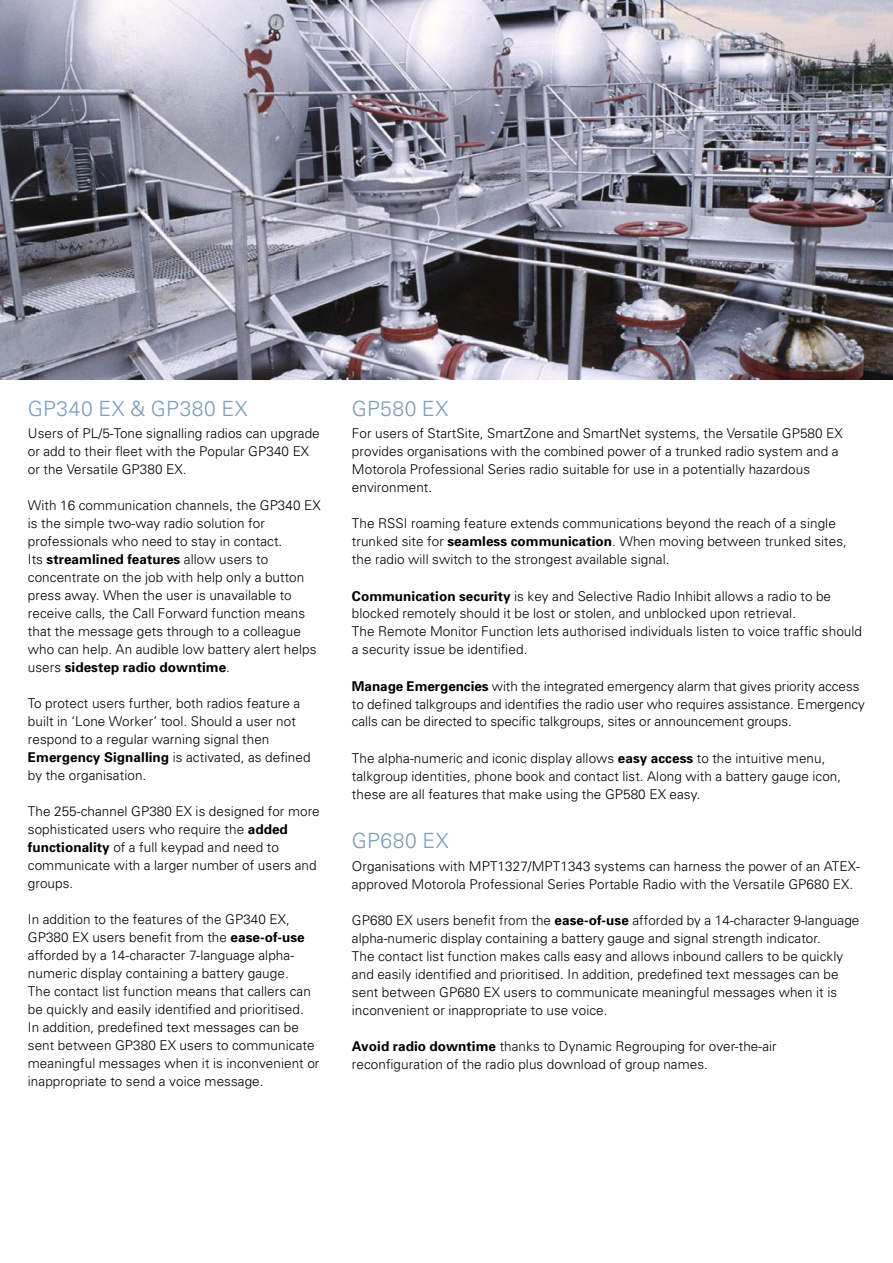
<style>
.page{position:relative;width:893px;height:1263px;background:#fff}
.page>*{position:absolute;margin:0;border:0;box-sizing:border-box;transform-origin:0 0}
.D_subhed1_U45_14_18__p3__p3{font:300 21px "Univers";letter-spacing:.03em;color:#7c9cbb}
.E_text1_U45_9_12__p0{font:300 13.5px/18px "Univers";letter-spacing:.005em;color:#000}
.E_text1_U45_9_12__p0-2{font:700 13.5px "Univers";letter-spacing:.005em;color:#000}
.s1{font-weight:300}
.s2{font-weight:700}
</style>
<div class="page">
<img style="left:0;top:0;width:893px;height:380px">
<p class="D_subhed1_U45_14_18__p3__p3" style="left:28px;top:396px;width:221px">GP340 EX &amp; GP380 EX</p>
<p class="E_text1_U45_9_12__p0" style="left:28px;top:424px;width:293px">Users of PL/5-Tone signalling radios can upgrade</p>
<p class="E_text1_U45_9_12__p0" style="left:28px;top:442px;width:283px">or add to their fleet with the Popular GP340 EX</p>
<p class="E_text1_U45_9_12__p0" style="left:28px;top:460px;width:160px">or the Versatile GP380 EX.</p>
<p class="E_text1_U45_9_12__p0" style="left:28px;top:496px;width:294px">With 16 communication channels, the GP340 EX</p>
<p class="E_text1_U45_9_12__p0" style="left:28px;top:514px;width:238px">is the simple two-way radio solution for</p>
<p class="E_text1_U45_9_12__p0" style="left:28px;top:532px;width:256px">professionals who need to stay in contact.</p>
<p class="E_text1_U45_9_12__p0-2" style="left:28px;top:551px;width:242px"><span class="s1">Its</span> streamlined features <span class="s1">allow users to</span></p>
<p class="E_text1_U45_9_12__p0" style="left:28px;top:568px;width:278px">concentrate on the job with help only a button</p>
<p class="E_text1_U45_9_12__p0" style="left:28px;top:586px;width:265px">press away. When the user is unavailable to</p>
<p class="E_text1_U45_9_12__p0" style="left:28px;top:604px;width:279px">receive calls, the Call Forward function means</p>
<p class="E_text1_U45_9_12__p0" style="left:28px;top:622px;width:274px">that the message gets through to a colleague</p>
<p class="E_text1_U45_9_12__p0" style="left:28px;top:640px;width:290px">who can help. An audible low battery alert helps</p>
<p class="E_text1_U45_9_12__p0-2" style="left:28px;top:659px;width:204px"><span class="s1">users</span> sidestep radio downtime<span class="s1">.</span></p>
<p class="E_text1_U45_9_12__p0" style="left:28px;top:694px;width:274px">To protect users further, both radios feature a</p>
<p class="E_text1_U45_9_12__p0" style="left:28px;top:712px;width:270px">built in ‘Lone Worker’ tool. Should a user not</p>
<p class="E_text1_U45_9_12__p0" style="left:28px;top:730px;width:243px">respond to a regular warning signal then</p>
<p class="E_text1_U45_9_12__p0" style="left:28px;top:748px;width:284px"><span class="s2">Emergency Signalling</span> is activated, as defined</p>
<p class="E_text1_U45_9_12__p0" style="left:28px;top:766px;width:120px">by the organisation.</p>
<p class="E_text1_U45_9_12__p0" style="left:28px;top:802px;width:293px">The 255-channel GP380 EX is designed for more</p>
<p class="E_text1_U45_9_12__p0" style="left:28px;top:820px;width:261px">sophisticated users who require the <span class="s2">added</span></p>
<p class="E_text1_U45_9_12__p0" style="left:28px;top:838px;width:253px"><span class="s2">functionality</span> of a full keypad and need to</p>
<p class="E_text1_U45_9_12__p0" style="left:28px;top:856px;width:290px">communicate with a larger number of users and</p>
<p class="E_text1_U45_9_12__p0" style="left:28px;top:874px;width:47px">groups.</p>
<p class="E_text1_U45_9_12__p0" style="left:28px;top:910px;width:264px">In addition to the features of the GP340 EX,</p>
<p class="E_text1_U45_9_12__p0" style="left:28px;top:928px;width:278px">GP380 EX users benefit from the <span class="s2">ease-of-use</span></p>
<p class="E_text1_U45_9_12__p0" style="left:28px;top:946px;width:268px">afforded by a 14-character 7-language alpha&shy;numeric display containing a battery gauge.</p>
<p class="E_text1_U45_9_12__p0" style="left:28px;top:982px;width:284px">The contact list function means that callers can</p>
<p class="E_text1_U45_9_12__p0" style="left:28px;top:1000px;width:277px">be quickly and easily identified and prioritised.</p>
<p class="E_text1_U45_9_12__p0" style="left:28px;top:1018px;width:273px">In addition, predefined text messages can be</p>
<p class="E_text1_U45_9_12__p0" style="left:28px;top:1036px;width:288px">sent between GP380 EX users to communicate</p>
<p class="E_text1_U45_9_12__p0" style="left:28px;top:1054px;width:293px">meaningful messages when it is inconvenient or</p>
<p class="E_text1_U45_9_12__p0" style="left:28px;top:1072px;width:237px">inappropriate to send a voice message.</p>
<p class="D_subhed1_U45_14_18__p3__p3" style="left:352px;top:396px;width:98px">GP580 EX</p>
<p class="E_text1_U45_9_12__p0" style="left:352px;top:424px;width:492px">For users of StartSite, SmartZone and SmartNet systems, the Versatile GP580 EX</p>
<p class="E_text1_U45_9_12__p0" style="left:352px;top:442px;width:488px">provides organisations with the combined power of a trunked radio system and a</p>
<p class="E_text1_U45_9_12__p0" style="left:352px;top:460px;width:460px">Motorola Professional Series radio suitable for use in a potentially hazardous</p>
<p class="E_text1_U45_9_12__p0" style="left:352px;top:478px;width:82px">environment.</p>
<p class="E_text1_U45_9_12__p0" style="left:352px;top:514px;width:485px">The RSSI roaming feature extends communications beyond the reach of a single</p>
<p class="E_text1_U45_9_12__p0" style="left:352px;top:532px;width:497px">trunked site for <span class="s2">seamless communication</span>. When moving between trunked sites,</p>
<p class="E_text1_U45_9_12__p0" style="left:352px;top:550px;width:319px">the radio will switch to the strongest available signal.</p>
<p class="E_text1_U45_9_12__p0" style="left:352px;top:586px;width:481px"><span class="s2">Communication security</span> is key and Selective Radio Inhibit allows a radio to be</p>
<p class="E_text1_U45_9_12__p0" style="left:352px;top:604px;width:446px">blocked remotely should it be lost or stolen, and unblocked upon retrieval.</p>
<p class="E_text1_U45_9_12__p0" style="left:352px;top:622px;width:512px">The Remote Monitor Function lets authorised individuals listen to voice traffic should</p>
<p class="E_text1_U45_9_12__p0" style="left:352px;top:640px;width:177px">a security issue be identified.</p>
<p class="E_text1_U45_9_12__p0" style="left:352px;top:676px;width:514px"><span class="s2">Manage Emergencies</span> with the integrated emergency alarm that gives priority access to defined talkgroups and identifies the radio user who requires assistance. Emergency calls can be directed to specific talkgroups, sites or announcement groups.</p>
<p class="E_text1_U45_9_12__p0" style="left:352px;top:748px;width:475px">The alpha-numeric and iconic display allows <span class="s2">easy access</span> to the intuitive menu,</p>
<p class="E_text1_U45_9_12__p0" style="left:352px;top:766px;width:491px">talkgroup identities, phone book and contact list. Along with a battery gauge icon,</p>
<p class="E_text1_U45_9_12__p0" style="left:352px;top:784px;width:350px">these are all features that make using the GP580 EX easy.</p>
<p class="D_subhed1_U45_14_18__p3__p3" style="left:352px;top:828px;width:98px">GP680 EX</p>
<p class="E_text1_U45_9_12__p0" style="left:352px;top:856px;width:509px">Organisations with MPT1327/MPT1343 systems can harness the power of an ATEX&shy;approved Motorola Professional Series Portable Radio with the Versatile GP680 EX.</p>
<p class="E_text1_U45_9_12__p0" style="left:352px;top:910px;width:509px">GP680 EX users benefit from the <span class="s2">ease-of-use</span> afforded by a 14-character 9-language</p>
<p class="E_text1_U45_9_12__p0" style="left:352px;top:928px;width:470px">alpha-numeric display containing a battery gauge and signal strength indicator.</p>
<p class="E_text1_U45_9_12__p0" style="left:352px;top:946px;width:493px">The contact list function makes calls easy and allows inbound callers to be quickly</p>
<p class="E_text1_U45_9_12__p0" style="left:352px;top:964px;width:488px">and easily identified and prioritised. In addition, predefined text messages can be</p>
<p class="E_text1_U45_9_12__p0" style="left:352px;top:982px;width:487px">sent between GP680 EX users to communicate meaningful messages when it is</p>
<p class="E_text1_U45_9_12__p0" style="left:352px;top:1000px;width:257px">inconvenient or inappropriate to use voice.</p>
<p class="E_text1_U45_9_12__p0" style="left:352px;top:1036px;width:426px"><span class="s2">Avoid radio downtime</span> thanks to Dynamic Regrouping for over-the-air</p>
<p class="E_text1_U45_9_12__p0" style="left:352px;top:1054px;width:358px">reconfiguration of the radio plus download of group names.</p>
</div>
